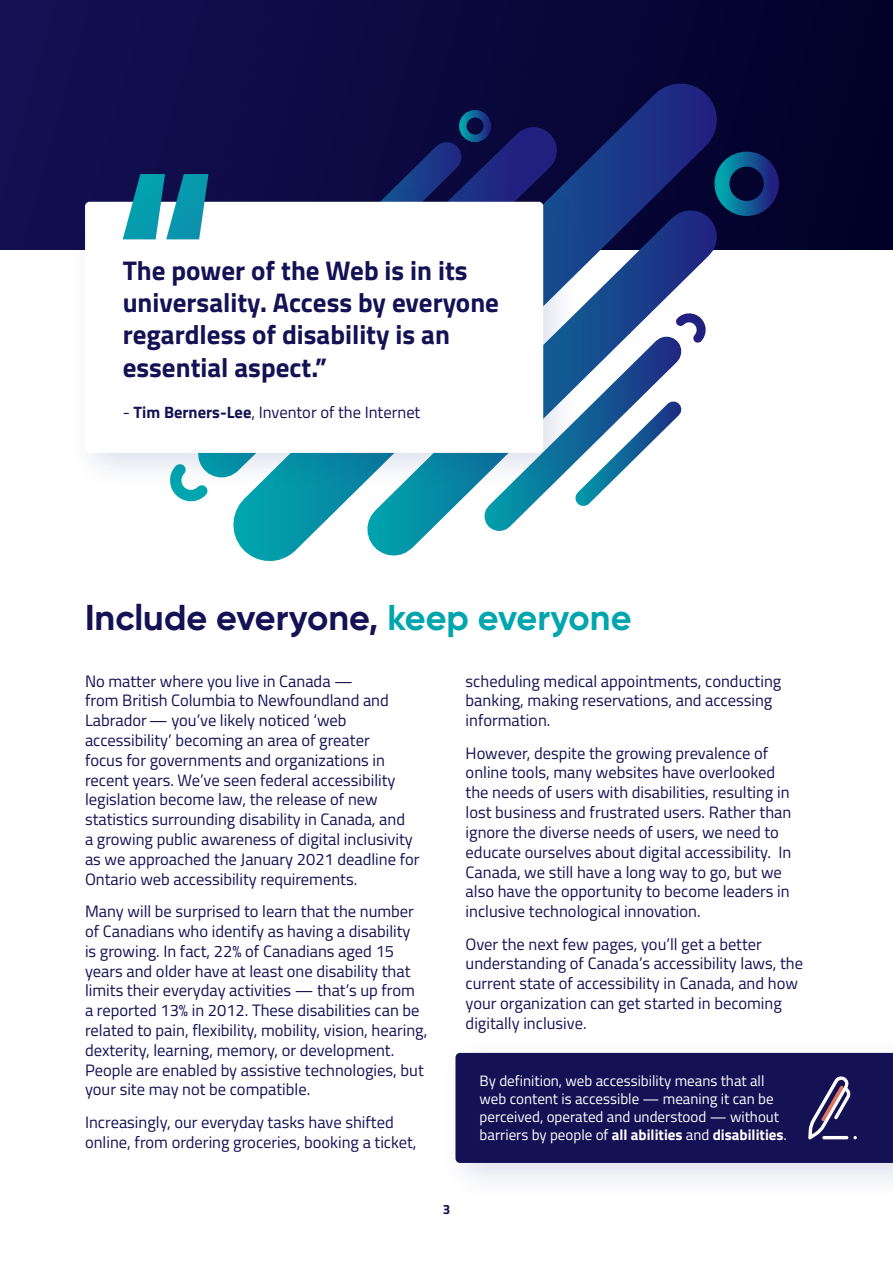
<style>
.page{position:relative;width:893px;height:1263px;background:#fff}
.page>*{position:absolute;margin:0;border:0;box-sizing:border-box;transform-origin:0 0}
.t1{font:700 35.85px "Gilroy";color:#141155}
.Body_Text{font:700 27px/32.4px "Titillium Web";color:#141155}
.Body_Text-2{font:16.5px/19.8px "Titillium Web";color:#141155}
.Body_Text-3{font:15px/18px "Titillium Web";color:#fff}
.t2{font:700 13.5px "Titillium Web";color:#141155}
.s1{font-weight:700}
.s2{color:#00a5ae}
</style>
<div class="page">
<div style="left:0;top:0;width:893px;height:249px;background:linear-gradient(to right,#141155,#010129)"></div>
<svg style="left:167px;top:17px;width:616px;height:544px;background:#2b3260"></svg>
<svg style="left:319px;top:162px;width:446px;height:399px"></svg>
<svg style="left:457px;top:309px;width:251px;height:249px"></svg>
<svg style="left:561px;top:387px;width:135px;height:134px"></svg>
<svg style="left:155px;top:84px;width:445px;height:436px;background:#2a3d6d"></svg>
<div style="left:714px;top:152px;width:65px;height:64px;border:15px solid #fff;border-radius:50%"></div>
<div style="left:459px;top:110px;width:32px;height:32px;border:7px solid #fff;border-radius:50%"></div>
<svg style="left:668px;top:304px;width:34px;height:47px"></svg>
<svg style="left:174px;top:491px;width:44px;height:22px"></svg>
<div style="left:67px;top:184px;width:515px;height:307px;background:#13317b;opacity:.15"></div>
<div style="left:85px;top:202px;width:458px;height:251px;background:#fff;border-radius:4px"></div>
<div style="left:438px;top:1035px;width:455px;height:167px;background:#13317b;opacity:.15"></div>
<div style="left:455px;top:1053px;width:438px;height:110px;background:#141155"></div>
<svg style="left:123px;top:174px;width:85px;height:65px;background:#3093aa"></svg>
<svg style="left:808px;top:1076px;width:49px;height:63px"></svg>
<p class="Body_Text" style="left:123px;top:253px;width:378px">The power of the Web is in its universality. Access by everyone regardless of disability is an essential aspect.”</p>
<p class="Body_Text-2" style="left:123px;top:402px;width:299px">- <span class="s1">Tim Berners-Lee</span>, Inventor of the Internet</p>
<h1 class="t1" style="left:85px;top:595px;width:548px">Include everyone, <span class="s2">keep everyone</span></h1>
<p class="Body_Text-2" style="left:85px;top:670px;width:336px">No matter where you live in Canada —<br>from British Columbia to Newfoundland and Labrador— you’ve likely noticed ‘web accessibility’ becoming an area of greater<br>focus for governments and organizations in recent years. We’ve seen federal accessibility legislation become law, the release of new statistics surrounding disability in Canada, and<br>a growing public awareness of digital inclusivity as we approached the January 2021 deadline for Ontario web accessibility requirements.</p>
<p class="Body_Text-2" style="left:85px;top:901px;width:344px">Many will be surprised to learn that the number of Canadians who identify as having a disability<br>is growing. In fact, 22% of Canadians aged 15 years and older have at least one disability that limits their everyday activities — that’s up from<br>a reported 13% in 2012. These disabilities can be related to pain, flexibility, mobility, vision, hearing, dexterity, learning, memory, or development.<br>People are enabled by assistive technologies, but your site may not be compatible.</p>
<p class="Body_Text-2" style="left:85px;top:1111px;width:333px">Increasingly, our everyday tasks have shifted online, from ordering groceries, booking a ticket,</p>
<p class="Body_Text-2" style="left:466px;top:670px;width:317px">scheduling medical appointments, conducting banking, making reservations, and accessing information.</p>
<p class="Body_Text-2" style="left:466px;top:742px;width:327px">However, despite the growing prevalence of online tools, many websites have overlooked the needs of users with disabilities, resulting in lost business and frustrated users. Rather than ignore the diverse needs of users, we need to educate ourselves about digital accessibility. In Canada, we still have a long way to go, but we also have the opportunity to become leaders in inclusive technological innovation.</p>
<p class="Body_Text-2" style="left:466px;top:933px;width:339px">Over the next few pages, you’ll get a better understanding of Canada’s accessibility laws, the current state of accessibility in Canada, and how your organization can get started in becoming digitally inclusive.</p>
<p class="Body_Text-3" style="left:480px;top:1071px;width:309px">By definition, web accessibility means that all web content is accessible — meaning it can be perceived, operated and understood — without barriers by people of <span class="s1">all abilities</span> and <span class="s1">disabilities</span>.</p>
<p class="t2" style="left:443px;top:1199px;width:9px">3</p>
</div>
